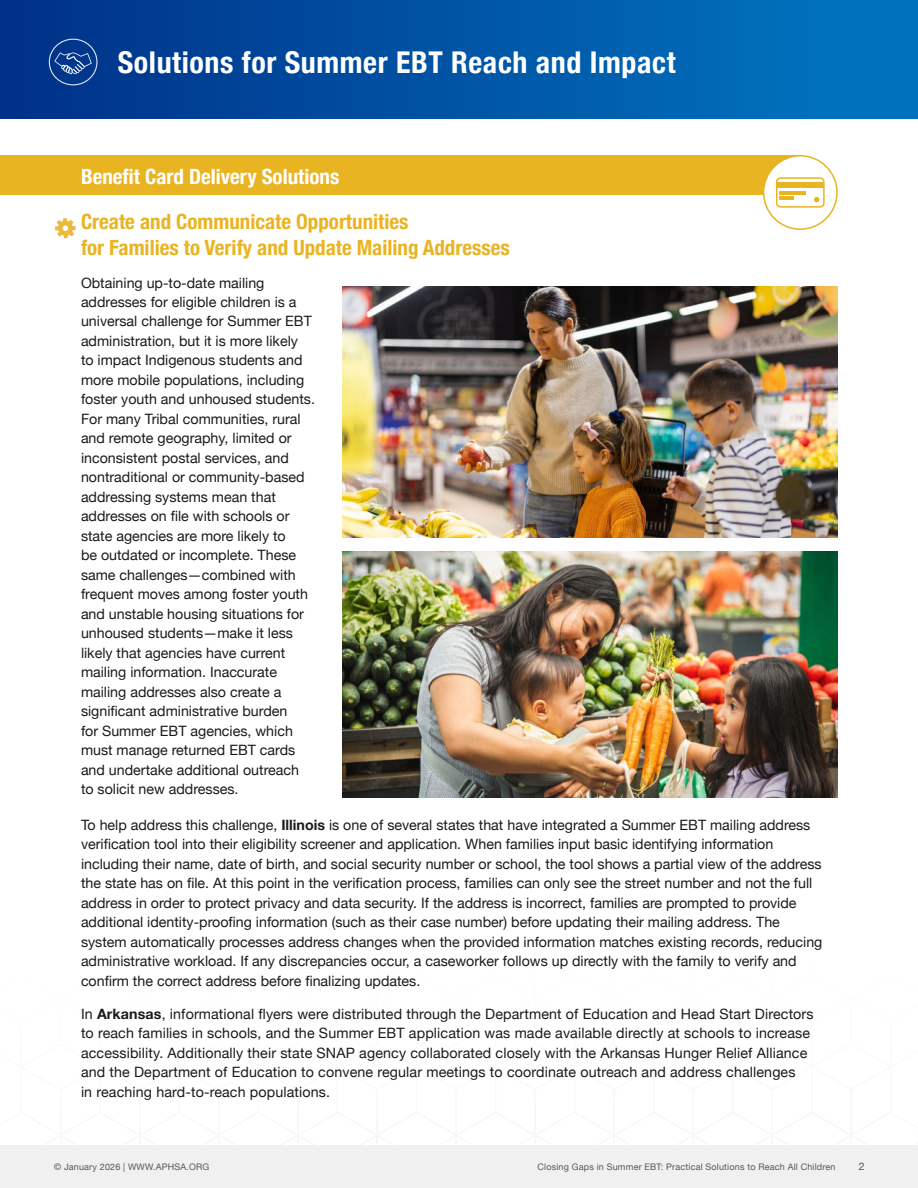
<style>
.page{position:relative;width:918px;height:1188px;background:#fff}
.page>*{position:absolute;margin:0;border:0;box-sizing:border-box;transform-origin:0 0}
.t1{font:700 condensed 30px "Helvetica Neue";letter-spacing:.02em;color:#fff}
.t2{font:700 condensed 21px/25.2px "Helvetica Neue";color:#e9b422}
.t3{font:700 condensed 21px "Helvetica Neue";color:#fff}
.t4{font:14.25px/19.5px "Helvetica Neue";color:#1a1a1a}
.t5{font:10.5px "Helvetica Neue";color:#54565a}
.t6{font:9px "Helvetica Neue";letter-spacing:.02em;color:#54565a}
.s1{font-weight:700}
</style>
<div class="page">
<div style="left:0;top:155px;width:800px;height:40px;background:#e9b422"></div>
<svg style="left:0;top:1145px;width:918px;height:1px"></svg>
<img style="left:343px;top:551px;width:495px;height:246px">
<img style="left:343px;top:286px;width:495px;height:252px">
<div style="left:764px;top:156px;width:73px;height:73px;background:#fff;border-radius:50%"></div>
<div style="left:763px;top:155px;width:75px;height:75px;border:2px solid #e9b422;border-radius:50%"></div>
<div style="left:776px;top:177px;width:49px;height:31px;border:2px solid #e9b422;border-radius:4px"></div>
<div style="left:777px;top:182px;width:47px;height:6px;background:#e9b422"></div>
<hr style="left:780px;top:192px;width:26px;height:3px;background:#e9b422">
<hr style="left:780px;top:197px;width:14px;height:3px;background:#e9b422">
<svg style="left:814px;top:197px;width:5px;height:5px"></svg>
<div style="left:0;top:1146px;width:918px;height:42px;background:#f0f0f0"></div>
<div style="left:0;top:0;width:918px;height:119px;background:linear-gradient(to right,#013189,#0077c1)"></div>
<div style="left:49px;top:39px;width:49px;height:46px;border:1px solid #e6f1f9;border-radius:50%"></div>
<svg style="left:54px;top:52px;width:38px;height:22px"></svg>
<svg style="left:55px;top:218px;width:21px;height:20px"></svg>
<h1 class="t1" style="left:118px;top:38px;width:559px">Solutions for Summer EBT Reach and Impact</h1>
<h2 class="t3" style="left:81px;top:159px;width:260px">Benefit Card Delivery Solutions</h2>
<h2 class="t2" style="left:81px;top:208px;width:430px">Create and Communicate Opportunities<br>for Families to Verify and Update Mailing Addresses</h2>
<p class="t4" style="left:81px;top:274px;width:235px">Obtaining up-to-date mailing addresses for eligible children is a universal challenge for Summer EBT administration, but it is more likely<br>to impact Indigenous students and more mobile populations, including foster youth and unhoused students.<br>For many Tribal communities, rural and remote geography, limited or inconsistent postal services, and nontraditional or community-based addressing systems mean that addresses on file with schools or state agencies are more likely to<br>be outdated or incomplete. These same challenges—combined with frequent moves among foster youth and unstable housing situations for unhoused students—make it less likely that agencies have current mailing information. Inaccurate mailing addresses also create a significant administrative burden<br>for Summer EBT agencies, which must manage returned EBT cards and undertake additional outreach to solicit new addresses.</p>
<p class="t4" style="left:81px;top:816px;width:743px">To help address this challenge, <span class="s1">Illinois</span> is one of several states that have integrated a Summer EBT mailing address verification tool into their eligibility screener and application. When families input basic identifying information including their name, date of birth, and social security number or school, the tool shows a partial view of the address the state has on file. At this point in the verification process, families can only see the street number and not the full address in order to protect privacy and data security. If the address is incorrect, families are prompted to provide additional identity-proofing information (such as their case number) before updating their mailing address. The system automatically processes address changes when the provided information matches existing records, reducing administrative workload. If any discrepancies occur, a caseworker follows up directly with the family to verify and confirm the correct address before finalizing updates.</p>
<p class="t4" style="left:81px;top:1005px;width:734px">In <span class="s1">Arkansas</span>, informational flyers were distributed through the Department of Education and Head Start Directors to reach families in schools, and the Summer EBT application was made available directly at schools to increase accessibility. Additionally their state SNAP agency collaborated closely with the Arkansas Hunger Relief Alliance and the Department of Education to convene regular meetings to coordinate outreach and address challenges<br>in reaching hard-to-reach populations.</p>
<p class="t6" style="left:54px;top:1163px;width:157px">© January 2026 | WWW.APHSA.ORG</p>
<p class="t6" style="left:538px;top:1163px;width:299px">Closing Gaps in Summer EBT: Practical Solutions to Reach All Children</p>
<p class="t5" style="left:859px;top:1162px;width:7px">2</p>
</div>
